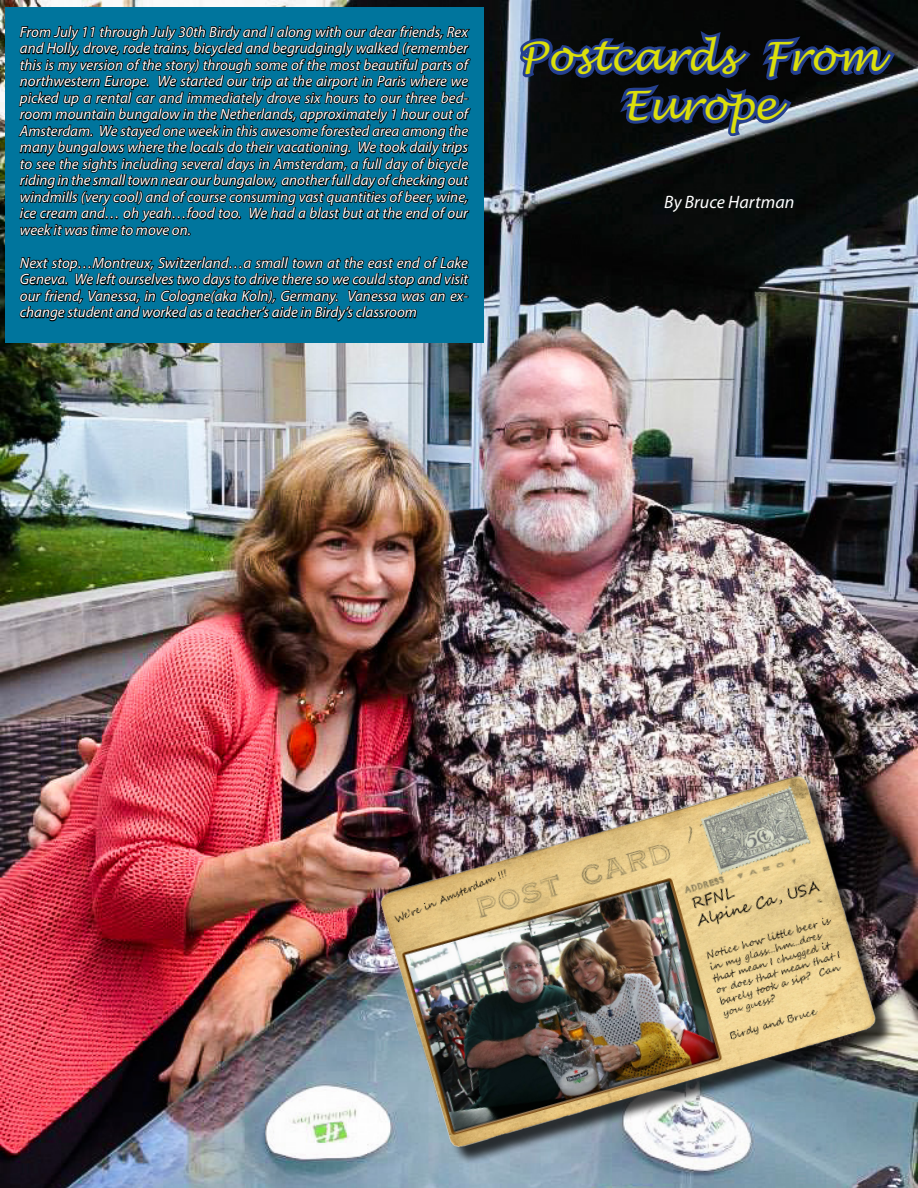
<style>
.page{position:relative;width:918px;height:1188px;background:#fff}
.page>*{position:absolute;margin:0;border:0;box-sizing:border-box;transform-origin:0 0}
.t1{font:italic 40.5px/48.6px "Lucida Handwriting";color:#dce00a;text-align:center}
.t2{font:italic 18px "Myriad Pro";color:#fff}
.t3{font:italic 15px/16.5px "Myriad Pro";color:#fff;text-align:justify}
</style>
<div class="page">
<img style="left:0;top:0;width:918px;height:1188px">
<svg style="left:517px;top:9px;width:382px;height:145px;background:#1c2538"></svg>
<div style="left:384px;top:778px;width:511px;height:387px;background:#000;opacity:.75"></div>
<img style="left:377px;top:770px;width:505px;height:382px">
<div style="left:6px;top:8px;width:478px;height:335px;background:#00759d"></div>
<svg style="left:17px;top:25px;width:455px;height:338px"></svg>
<p class="t3" style="left:20px;top:23px;width:450px">From July 11 through July 30th Birdy and I along with our dear friends, Rex and Holly, drove, rode trains, bicycled and begrudgingly walked (remember this is my version of the story) through some of the most beautiful parts of northwestern Europe. We started our trip at the airport in Paris where we picked up a rental car and immediately drove six hours to our three bed&shy;room mountain bungalow in the Netherlands, approximately 1 hour out of Amsterdam. We stayed one week in this awesome forested area among the many bungalows where the locals do their vacationing. We took daily trips to see the sights including several days in Amsterdam, a full day of bicycle riding in the small town near our bungalow, another full day of checking out windmills (very cool) and of course consuming vast quantities of beer, wine, ice cream and… oh yeah…food too. We had a blast but at the end of our week it was time to move on.</p>
<p class="t3" style="left:20px;top:254px;width:450px">Next stop…Montreux, Switzerland…a small town at the east end of Lake Geneva. We left ourselves two days to drive there so we could stop and visit our friend, Vanessa, in Cologne(aka Koln), Germany. Vanessa was an ex&shy;change student and worked as a teacher’s aide in Birdy’s classroom</p>
<h1 class="t1" style="left:519px;top:34px;width:363px">Postcards From<br>Europe</h1>
<p class="t2" style="left:664px;top:191px;width:132px">By Bruce Hartman</p>
</div>
